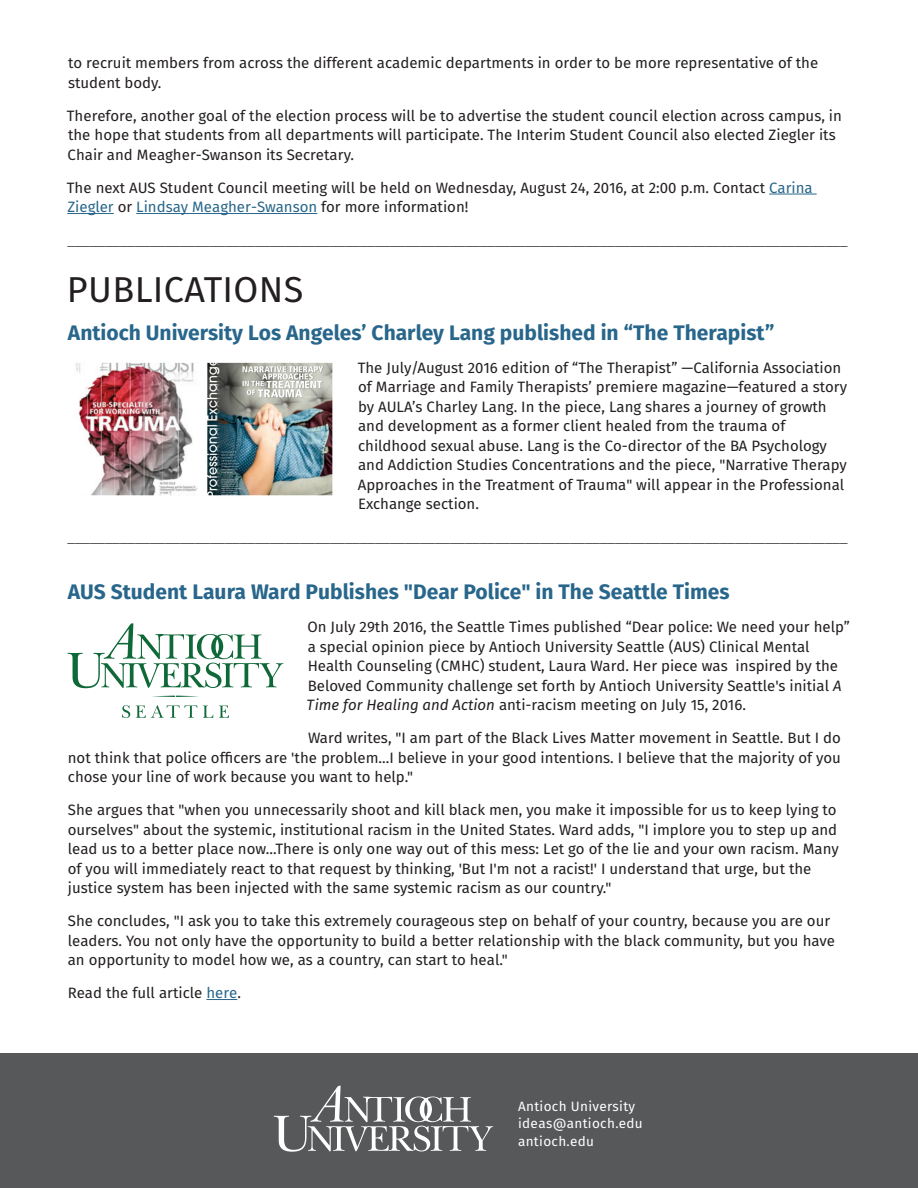
<style>
.page{position:relative;width:918px;height:1188px;background:#fff}
.page>*{position:absolute;margin:0;border:0;box-sizing:border-box;transform-origin:0 0}
.t1{font:36px "Fira Sans";letter-spacing:.01em;color:#231f20}
.t2{font:700 21px "Fira Sans";color:#28668b}
.t3{font:15px/19.5px "Fira Sans";color:#231f20}
.t4{font:300 15px "Helvetica";color:#231f20}
.t5{font:13.5px "Fira Sans";letter-spacing:.025em;color:#fff}
.s1{color:#28668b}
.s2{font-style:italic}
</style>
<div class="page">
<div style="left:0;top:1053px;width:918px;height:135px;background:#57585a"></div>
<svg style="left:274px;top:1086px;width:219px;height:66px"></svg>
<hr style="left:769px;top:194px;width:48px;height:1px;background:#28668b">
<hr style="left:67px;top:213px;width:47px;height:1px;background:#28668b">
<hr style="left:136px;top:213px;width:181px;height:1px;background:#28668b">
<hr style="left:206px;top:999px;width:31px;height:1px;background:#28668b">
<img style="left:76px;top:362px;width:257px;height:134px">
<svg style="left:122px;top:705px;width:8px;height:13px"></svg>
<svg style="left:136px;top:705px;width:43px;height:13px"></svg>
<svg style="left:185px;top:705px;width:12px;height:13px"></svg>
<svg style="left:203px;top:706px;width:10px;height:12px"></svg>
<svg style="left:219px;top:706px;width:10px;height:12px"></svg>
<svg style="left:152px;top:696px;width:47px;height:1px"></svg>
<svg style="left:68px;top:623px;width:216px;height:65px"></svg>
<p class="t3" style="left:68px;top:53px;width:752px">to recruit members from across the different academic departments in order to be more representative of the student body.</p>
<p class="t3" style="left:67px;top:105px;width:777px">Therefore, another goal of the election process will be to advertise the student council election across campus, in the hope that students from all departments will participate. The Interim Student Council also elected Ziegler its<br>Chair and Meagher-Swanson its Secretary.</p>
<p class="t3" style="left:67px;top:177px;width:747px">The next AUS Student Council meeting will be held on Wednesday, August 24, 2016, at 2:00 p.m. Contact <span class="s1">Carina<br>Ziegler</span> or <span class="s1">Lindsay Meagher-Swanson</span> for more information!</p>
<p class="t4" style="left:68px;top:227px;width:781px">________________________________________________________________________________________________________</p>
<p class="t1" style="left:67px;top:262px;width:238px">PUBLICATIONS</p>
<p class="t2" style="left:68px;top:315px;width:708px">Antioch University Los Angeles’ Charley Lang published in “The Therapist”</p>
<p class="t3" style="left:358px;top:357px;width:491px">The July/August 2016 edition of “The Therapist” —California Association of Marriage and Family Therapists’ premiere magazine—featured a story by AULA’s Charley Lang. In the piece, Lang shares a journey of growth and development as a former client healed from the trauma of childhood sexual abuse. Lang is the Co-director of the BA Psychology and Addiction Studies Concentrations and the piece, "Narrative Therapy Approaches in the Treatment of Trauma" will appear in the Professional Exchange section.</p>
<p class="t4" style="left:68px;top:524px;width:781px">________________________________________________________________________________________________________</p>
<p class="t2" style="left:68px;top:574px;width:663px">AUS Student Laura Ward Publishes "Dear Police" in The Seattle Times</p>
<p class="t3" style="left:307px;top:617px;width:545px">On July 29th 2016, the Seattle Times published “Dear police: We need your help” a special opinion piece by Antioch University Seattle (AUS) Clinical Mental Health Counseling (CMHC) student, Laura Ward. Her piece was inspired by the Beloved Community challenge set forth by Antioch University Seattle's initial <span class="s2">A Time for Healing and Action</span> anti-racism meeting on July 15, 2016.</p>
<p class="t3" style="left:68px;top:728px;width:775px;text-align:justify;text-indent:240px">Ward writes, "I am part of the Black Lives Matter movement in Seattle. But I do not think that police officers are 'the problem...I believe in your good intentions. I believe that the majority of you chose your line of work because you want to help."</p>
<p class="t3" style="left:68px;top:800px;width:772px">She argues that "when you unnecessarily shoot and kill black men, you make it impossible for us to keep lying to ourselves" about the systemic, institutional racism in the United States. Ward adds, "I implore you to step up and lead us to a better place now...There is only one way out of this mess: Let go of the lie and your own racism. Many of you will immediately react to that request by thinking, 'But I'm not a racist!' I understand that urge, but the justice system has been injected with the same systemic racism as our country."</p>
<p class="t3" style="left:68px;top:911px;width:769px">She concludes, "I ask you to take this extremely courageous step on behalf of your country, because you are our leaders. You not only have the opportunity to build a better relationship with the black community, but you have an opportunity to model how we, as a country, can start to heal."</p>
<p class="t3" style="left:68px;top:983px;width:175px">Read the full article <span class="s1">here</span>.</p>
<p class="t5" style="left:518px;top:1096px;width:119px">Antioch University</p>
<p class="t5" style="left:518px;top:1113px;width:126px">ideas@antioch.edu</p>
<p class="t5" style="left:518px;top:1131px;width:78px">antioch.edu</p>
</div>
